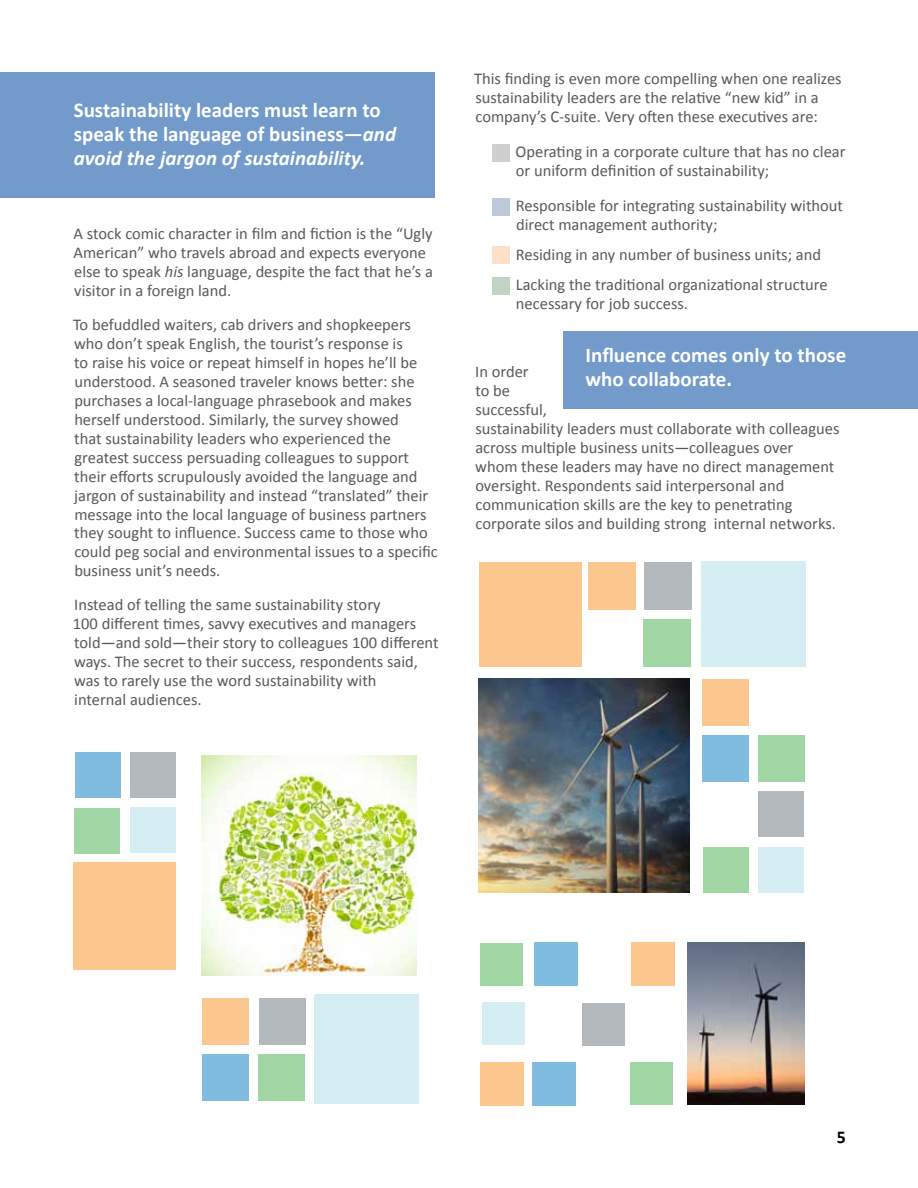
<style>
.page{position:relative;width:918px;height:1188px;background:#fff}
.page>*{position:absolute;margin:0;border:0;box-sizing:border-box;transform-origin:0 0}
.t1{font:700 21px/24.2px "Calibri";color:#fff}
.t2{font:700 18px "Calibri";color:#000}
.t3{font:16.5px/18.9px "Calibri";color:#595959}
.s1{font-style:italic}
</style>
<div class="page">
<div style="left:0;top:72px;width:435px;height:126px;background:#729aca"></div>
<div style="left:563px;top:331px;width:355px;height:78px;background:#729aca"></div>
<div style="left:644px;top:619px;width:47px;height:48px;background:#a0d6a4"></div>
<div style="left:589px;top:562px;width:47px;height:48px;background:#fbc78e"></div>
<div style="left:644px;top:562px;width:48px;height:48px;background:#b4b9bd"></div>
<div style="left:701px;top:562px;width:104px;height:105px;background:#d4eef3"></div>
<div style="left:479px;top:562px;width:103px;height:105px;background:#fbc78e"></div>
<div style="left:758px;top:735px;width:46px;height:47px;background:#a0d6a4"></div>
<div style="left:702px;top:735px;width:47px;height:47px;background:#80bce0"></div>
<div style="left:702px;top:679px;width:47px;height:47px;background:#fbc78e"></div>
<div style="left:758px;top:791px;width:46px;height:46px;background:#b4b9bd"></div>
<div style="left:758px;top:847px;width:46px;height:46px;background:#d4eef3"></div>
<div style="left:703px;top:847px;width:46px;height:46px;background:#a0d6a4"></div>
<div style="left:533px;top:1062px;width:43px;height:43px;background:#80bce0"></div>
<div style="left:481px;top:1062px;width:43px;height:43px;background:#fbc78e"></div>
<div style="left:582px;top:1003px;width:42px;height:43px;background:#b4b9bd"></div>
<div style="left:630px;top:1062px;width:43px;height:43px;background:#a0d6a4"></div>
<div style="left:534px;top:943px;width:44px;height:43px;background:#80bce0"></div>
<div style="left:631px;top:943px;width:44px;height:43px;background:#fbc78e"></div>
<div style="left:482px;top:1002px;width:43px;height:43px;background:#d4eef3"></div>
<div style="left:481px;top:943px;width:42px;height:42px;background:#a0d6a4"></div>
<img style="left:478px;top:679px;width:212px;height:214px">
<img style="left:687px;top:943px;width:117px;height:161px">
<div style="left:493px;top:247px;width:17px;height:17px;background:#fce0ca"></div>
<div style="left:493px;top:144px;width:17px;height:17px;background:#cfcfcf"></div>
<div style="left:493px;top:198px;width:17px;height:18px;background:#becad9"></div>
<div style="left:493px;top:278px;width:17px;height:17px;background:#c2d4c2"></div>
<div style="left:75px;top:752px;width:46px;height:46px;background:#80bce0"></div>
<div style="left:258px;top:1055px;width:47px;height:46px;background:#a0d6a4"></div>
<div style="left:130px;top:752px;width:46px;height:46px;background:#b4b9bd"></div>
<div style="left:203px;top:1055px;width:46px;height:46px;background:#80bce0"></div>
<div style="left:130px;top:807px;width:46px;height:46px;background:#d4eef3"></div>
<div style="left:203px;top:999px;width:46px;height:46px;background:#fbc78e"></div>
<div style="left:74px;top:808px;width:46px;height:46px;background:#a0d6a4"></div>
<div style="left:259px;top:998px;width:46px;height:47px;background:#b4b9bd"></div>
<div style="left:73px;top:862px;width:103px;height:108px;background:#fbc78e"></div>
<div style="left:314px;top:994px;width:104px;height:110px;background:#d4eef3"></div>
<img style="left:201px;top:755px;width:216px;height:221px">
<p class="t1" style="left:74px;top:98px;width:324px">Sustainability leaders must learn to speak the language of business—<span class="s1">and avoid the jargon of sustainability.</span></p>
<p class="t3" style="left:74px;top:224px;width:361px">A stock comic character in film and fiction is the “Ugly American” who travels abroad and expects everyone else to speak <span class="s1">his</span> language, despite the fact that he’s a visitor in a foreign land.</p>
<p class="t3" style="left:73px;top:315px;width:366px">To befuddled waiters, cab drivers and shopkeepers who don’t speak English, the tourist’s response is<br>to raise his voice or repeat himself in hopes he’ll be understood. A seasoned traveler knows better: she purchases a local-language phrasebook and makes herself understood. Similarly, the survey showed<br>that sustainability leaders who experienced the greatest success persuading colleagues to support their efforts scrupulously avoided the language and jargon of sustainability and instead “translated” their message into the local language of business partners they sought to influence. Success came to those who could peg social and environmental issues to a specific business unit’s needs.</p>
<p class="t3" style="left:73px;top:596px;width:367px">Instead of telling the same sustainability story<br>100 different times, savvy executives and managers told—and sold—their story to colleagues 100 different ways. The secret to their success, respondents said, was to rarely use the word sustainability with<br>internal audiences.</p>
<p class="t3" style="left:474px;top:69px;width:369px">This finding is even more compelling when one realizes sustainability leaders are the relative “new kid” in a company’s C-suite. Very often these executives are:</p>
<p class="t3" style="left:516px;top:142px;width:332px;line-height:19.5px">Operating in a corporate culture that has no clear or uniform definition of sustainability;</p>
<p class="t3" style="left:516px;top:196px;width:329px;line-height:19.5px">Responsible for integrating sustainability without direct management authority;</p>
<p class="t3" style="left:516px;top:240px;width:313px;line-height:30px">Residing in any number of business units; and<br>Lacking the traditional organizational structure</p>
<p class="t3" style="left:516px;top:294px;width:174px">necessary for job success.</p>
<p class="t1" style="left:586px;top:343px;width:262px">Influence comes only to those who collaborate.</p>
<p class="t3" style="left:475px;top:362px;width:366px">In order<br>to be<br>successful,<br>sustainability leaders must collaborate with colleagues across multiple business units—colleagues over whom these leaders may have no direct management oversight. Respondents said interpersonal and communication skills are the key to penetrating corporate silos and building strong internal networks.</p>
<p class="t2" style="left:837px;top:1126px;width:11px">5</p>
</div>
